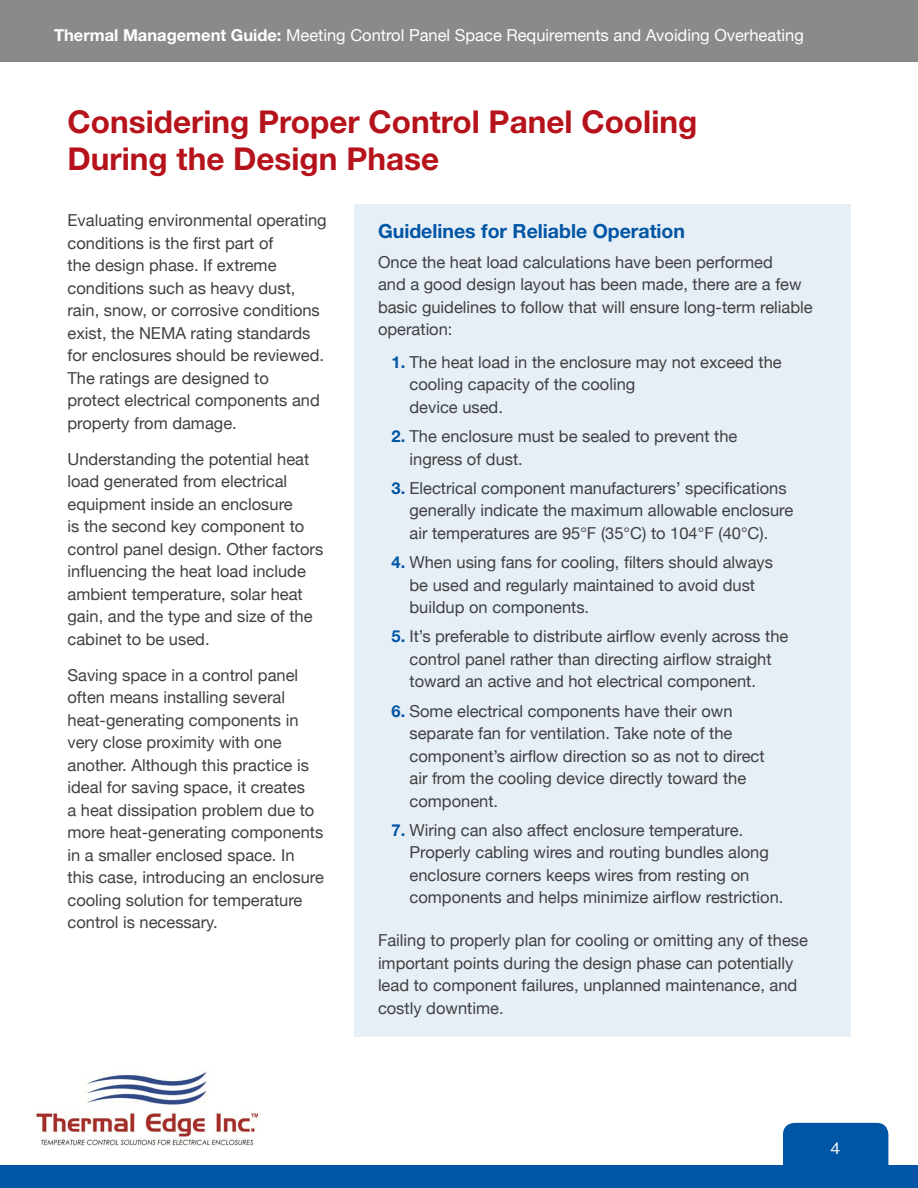
<style>
.page{position:relative;width:918px;height:1188px;background:#fff}
.page>*{position:absolute;margin:0;border:0;box-sizing:border-box;transform-origin:0 0}
.t1{font:700 31.5px/37.8px "Helvetica Neue";color:#b6121b}
.t2{font:700 19.5px "Helvetica Neue";color:#0055a5}
.t3{font:18px "Helvetica Rmn";color:#fff}
.t4{font:16.5px/22.5px "Helvetica Neue";color:#414042}
.t5{font:16.5px "Helvetica Neue";color:#fff}
.s1{font-weight:700}
.s2{font-weight:700;color:#0055a5}
</style>
<div class="page">
<div style="left:0;top:1165px;width:918px;height:23px;background:#0055a5"></div>
<div style="left:783px;top:1123px;width:105px;height:42px;background:#0055a5"></div>
<img style="left:36px;top:1072px;width:222px;height:74px">
<div style="left:0;top:0;width:918px;height:61px;background:#8a8a8b"></div>
<div style="left:354px;top:204px;width:496px;height:833px;background:#e6eef6"></div>
<p class="t5" style="left:54px;top:23px;width:751px"><span class="s1">Thermal Management Guide:</span> Meeting Control Panel Space Requirements and Avoiding Overheating</p>
<h1 class="t1" style="left:68px;top:102px;width:631px">Considering Proper Control Panel Cooling<br>During the Design Phase</h1>
<p class="t4" style="left:68px;top:210px;width:261px">Evaluating environmental operating conditions is the first part of<br>the design phase. If extreme conditions such as heavy dust, rain, snow, or corrosive conditions exist, the NEMA rating standards for enclosures should be reviewed.<br>The ratings are designed to<br>protect electrical components and property from damage.</p>
<p class="t4" style="left:68px;top:449px;width:257px">Understanding the potential heat load generated from electrical equipment inside an enclosure<br>is the second key component to control panel design. Other factors influencing the heat load include ambient temperature, solar heat gain, and the type and size of the cabinet to be used.</p>
<p class="t4" style="left:68px;top:665px;width:258px">Saving space in a control panel often means installing several heat-generating components in very close proximity with one another. Although this practice is ideal for saving space, it creates<br>a heat dissipation problem due to more heat-generating components in a smaller enclosed space. In this case, introducing an enclosure cooling solution for temperature control is necessary.</p>
<p class="t2" style="left:378px;top:219px;width:309px">Guidelines for Reliable Operation</p>
<p class="t4" style="left:378px;top:251px;width:436px">Once the heat load calculations have been performed<br>and a good design layout has been made, there are a few basic guidelines to follow that will ensure long-term reliable operation:</p>
<p class="t4" style="left:409px;top:352px;width:374px;text-indent:-18px"><span class="s2">1.</span> The heat load in the enclosure may not exceed the cooling capacity of the cooling<br>device used.</p>
<p class="t4" style="left:409px;top:426px;width:329px;text-indent:-18px"><span class="s2">2.</span> The enclosure must be sealed to prevent the ingress of dust.</p>
<p class="t4" style="left:409px;top:478px;width:385px;text-indent:-18px"><span class="s2">3.</span> Electrical component manufacturers’ specifications generally indicate the maximum allowable enclosure air temperatures are 95°F (35°C) to 104°F (40°C).</p>
<p class="t4" style="left:409px;top:552px;width:365px;text-indent:-18px"><span class="s2">4.</span> When using fans for cooling, filters should always be used and regularly maintained to avoid dust buildup on components.</p>
<p class="t4" style="left:409px;top:626px;width:380px;text-indent:-18px"><span class="s2">5.</span> It’s preferable to distribute airflow evenly across the control panel rather than directing airflow straight toward an active and hot electrical component.</p>
<p class="t4" style="left:409px;top:700px;width:357px;text-indent:-18px"><span class="s2">6.</span> Some electrical components have their own separate fan for ventilation. Take note of the component’s airflow direction so as not to direct air from the cooling device directly toward the component.</p>
<p class="t4" style="left:409px;top:820px;width:376px;text-indent:-18px"><span class="s2">7.</span> Wiring can also affect enclosure temperature.<br>Properly cabling wires and routing bundles along enclosure corners keeps wires from resting on components and helps minimize airflow restriction.</p>
<p class="t4" style="left:378px;top:930px;width:431px">Failing to properly plan for cooling or omitting any of these important points during the design phase can potentially lead to component failures, unplanned maintenance, and costly downtime.</p>
<p class="t3" style="left:830px;top:1136px;width:12px">4</p>
</div>
